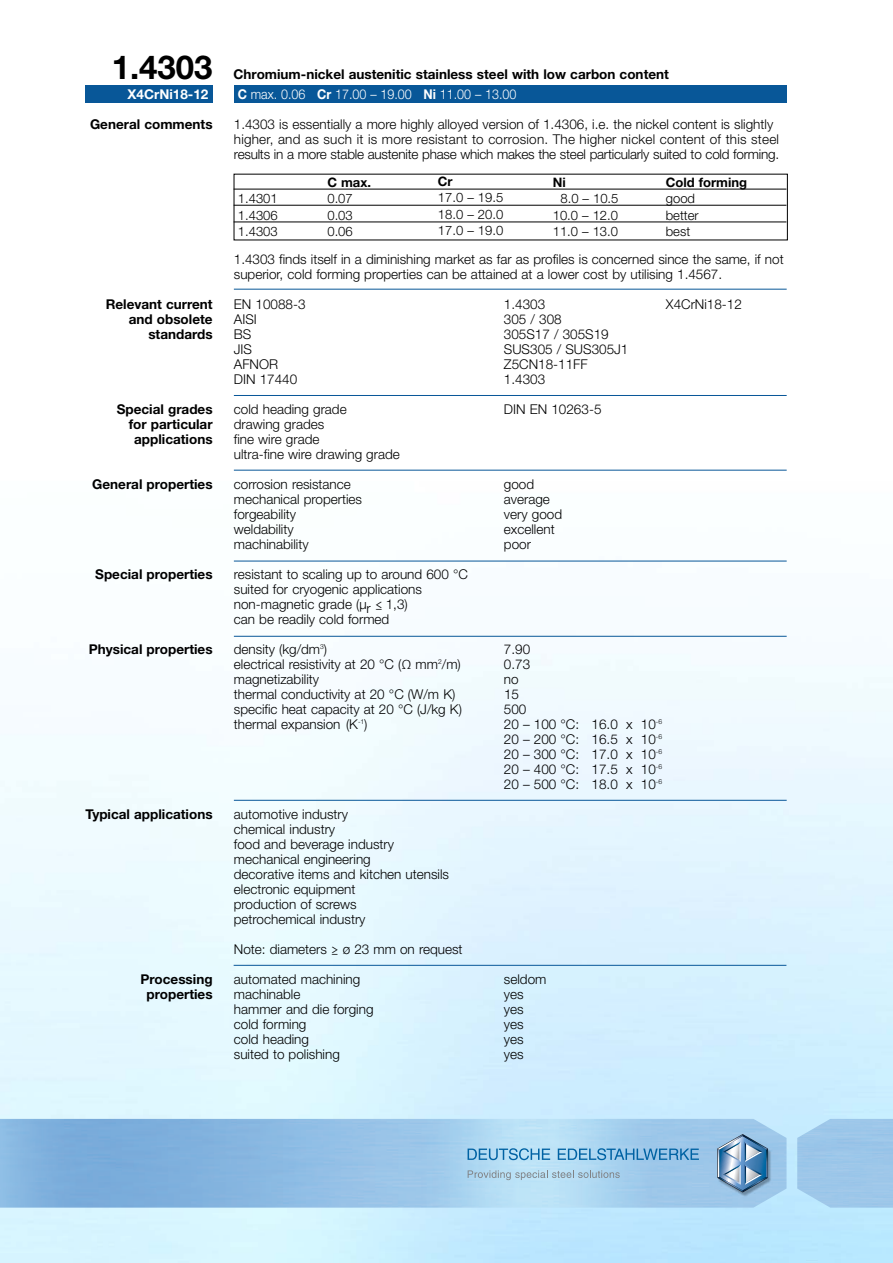
<style>
.page{position:relative;width:893px;height:1263px;background:#fff}
.page>*{position:absolute;margin:0;border:0;box-sizing:border-box;transform-origin:0 0}
.t1{font:700 33px "Helvetica Neue";color:#000}
.t2{font:300 13.5px/15px "Helvetica Neue";color:#000}
.t3{font:700 13.5px/15px "Helvetica Neue";color:#000;text-align:right}
.t4{font:300 13.5px "Helvetica Neue";color:#fff;scale:.93 1}
.t5{font:700 13.5px "Helvetica Neue";color:#fff}
.t6{font:300 13.05px/16.5px "Helvetica Neue";color:#000;text-align:justify}
.t7{font:700 13.05px "Helvetica Neue";color:#000}
.s1{font-weight:700}
.s2{font-family:"The Sans Light Caps";font-weight:400}
</style>
<div class="page">
<img style="left:0;top:173px;width:893px;height:1090px">
<img style="left:797px;top:1119px;width:96px;height:88px">
<img style="left:0;top:1119px;width:786px;height:88px">
<svg style="left:717px;top:1134px;width:51px;height:58px;background:#7ea3c3"></svg>
<svg style="left:468px;top:1170px;width:152px;height:10px;background:#a9c8db"></svg>
<svg style="left:468px;top:1148px;width:82px;height:12px"></svg>
<svg style="left:558px;top:1148px;width:141px;height:12px;background:#6ca9d3"></svg>
<div style="left:234px;top:86px;width:553px;height:17px;background:#085798"></div>
<div style="left:85px;top:86px;width:128px;height:17px;background:#085798"></div>
<hr style="left:234px;top:470px;width:553px;height:1px;background:#085798">
<hr style="left:234px;top:395px;width:553px;height:1px;background:#085798">
<hr style="left:234px;top:289px;width:553px;height:1px;background:#085798">
<hr style="left:234px;top:561px;width:553px;height:1px;background:#085798">
<hr style="left:234px;top:965px;width:552px;height:1px;background:#085798">
<hr style="left:234px;top:636px;width:553px;height:1px;background:#085798">
<hr style="left:234px;top:800px;width:553px;height:1px;background:#085798">
<div style="left:234px;top:174px;width:553px;height:66px;background:#fff"></div>
<hr style="left:234px;top:189px;width:552px;height:1px;background:#000">
<hr style="left:234px;top:205px;width:552px;height:1px;background:#000">
<hr style="left:234px;top:222px;width:552px;height:1px;background:#000">
<h1 class="t1" style="left:112px;top:55px;width:102px">1.4303</h1>
<p class="t5" style="left:128px;top:89px;width:82px">X4CrNi18-12</p>
<p class="t3" style="left:90px;top:118px;width:124px">General comments</p>
<p class="t3" style="left:106px;top:298px;width:108px">Relevant current and obsolete standards</p>
<p class="t3" style="left:117px;top:403px;width:97px">Special grades for particular applications</p>
<p class="t3" style="left:92px;top:478px;width:122px">General properties</p>
<p class="t3" style="left:95px;top:568px;width:119px">Special properties</p>
<p class="t3" style="left:89px;top:643px;width:125px">Physical properties</p>
<p class="t3" style="left:85px;top:808px;width:129px">Typical applications</p>
<p class="t3" style="left:141px;top:973px;width:73px;text-align:center">Processing properties</p>
<p class="t3" style="left:234px;top:67px;width:437px">Chromium-nickel austenitic stainless steel with low carbon content</p>
<p class="t4" style="left:238px;top:89px;width:301px"><span class="s1">C</span> max. 0.06 <span class="s1">Cr</span> 17.00 – 19.00 <span class="s1">Ni</span> 11.00 – 13.00</p>
<p class="t2" style="left:234px;top:118px;width:547px">1.4303 is essentially a more highly alloyed version of 1.4306, i.e. the nickel content is slightly higher, and as such it is more resistant to corrosion. The higher nickel content of this steel results in a more stable austenite phase which makes the steel particularly suited to cold forming.</p>
<p class="t6" style="left:238px;top:192px;width:41px">1.4301<br>1.4306<br>1.4303</p>
<p class="t7" style="left:327px;top:177px;width:45px">C max.</p>
<p class="t6" style="left:327px;top:192px;width:27px">0.07<br>0.03<br>0.06</p>
<p class="t7" style="left:438px;top:177px;width:16px">Cr</p>
<p class="t6" style="left:438px;top:191px;width:67px">17.0 – 19.5<br>18.0 – 20.0<br>17.0 – 19.0</p>
<p class="t7" style="left:553px;top:177px;width:15px">Ni</p>
<p class="t6" style="left:553px;top:192px;width:67px;text-align:center">8.0 – 10.5<br>10.0 – 12.0<br>11.0 – 13.0</p>
<p class="t7" style="left:666px;top:177px;width:83px">Cold forming</p>
<p class="t6" style="left:666px;top:192px;width:34px;text-align:left">good better best</p>
<p class="t2" style="left:234px;top:253px;width:551px">1.4303 finds itself in a diminishing market as far as profiles is concerned since the same, if not superior, cold forming properties can be attained at a lower cost by utilising 1.4567.</p>
<p class="t2" style="left:234px;top:298px;width:73px">EN 10088-3</p>
<p class="t2" style="left:504px;top:298px;width:43px">1.4303</p>
<p class="t2" style="left:666px;top:298px;width:78px">X4CrNi18-12</p>
<p class="t2" style="left:234px;top:313px;width:25px">AISI</p>
<p class="t2" style="left:504px;top:313px;width:59px">305 / 308</p>
<p class="t2" style="left:234px;top:328px;width:19px">BS</p>
<p class="t2" style="left:504px;top:328px;width:106px">305S17 / 305S19</p>
<p class="t2" style="left:234px;top:343px;width:20px">JIS</p>
<p class="t2" style="left:504px;top:343px;width:126px">SUS305 / SUS305J1</p>
<p class="t2" style="left:234px;top:358px;width:46px">AFNOR</p>
<p class="t2" style="left:504px;top:358px;width:85px">Z5CN18-11FF</p>
<p class="t2" style="left:234px;top:373px;width:65px">DIN 17440</p>
<p class="t2" style="left:504px;top:373px;width:43px">1.4303</p>
<p class="t2" style="left:234px;top:403px;width:114px">cold heading grade</p>
<p class="t2" style="left:504px;top:403px;width:99px">DIN EN 10263-5</p>
<p class="t2" style="left:234px;top:418px;width:167px">drawing grades<br>fine wire grade<br>ultra-fine wire drawing grade</p>
<p class="t2" style="left:234px;top:478px;width:118px">corrosion resistance</p>
<p class="t2" style="left:504px;top:478px;width:32px">good</p>
<p class="t2" style="left:234px;top:493px;width:130px">mechanical properties</p>
<p class="t2" style="left:504px;top:493px;width:48px">average</p>
<p class="t2" style="left:234px;top:508px;width:64px">forgeability</p>
<p class="t2" style="left:504px;top:508px;width:60px">very good</p>
<p class="t2" style="left:234px;top:523px;width:61px">weldability</p>
<p class="t2" style="left:504px;top:523px;width:52px">excellent</p>
<p class="t2" style="left:234px;top:538px;width:76px">machinability</p>
<p class="t2" style="left:504px;top:538px;width:29px">poor</p>
<p class="t2" style="left:234px;top:568px;width:236px">resistant to scaling up to around 600 °C suited for cryogenic applications non-magnetic grade (µr <span class="s2">≤</span> 1,3)<br>can be readily cold formed</p>
<p class="t2" style="left:234px;top:643px;width:95px">density (kg/dm<sup>3</sup>)</p>
<p class="t2" style="left:504px;top:643px;width:28px">7.90</p>
<p class="t2" style="left:234px;top:658px;width:228px">electrical resistivity at 20 °C (<span class="s2">Ω</span> mm<sup>2</sup>/m)</p>
<p class="t2" style="left:504px;top:658px;width:28px">0.73</p>
<p class="t2" style="left:234px;top:673px;width:87px">magnetizability</p>
<p class="t2" style="left:504px;top:673px;width:16px">no</p>
<p class="t2" style="left:234px;top:688px;width:223px">thermal conductivity at 20 °C (W/m K)</p>
<p class="t2" style="left:504px;top:688px;width:17px">15</p>
<p class="t2" style="left:234px;top:703px;width:230px">specific heat capacity at 20 °C (J/kg K)</p>
<p class="t2" style="left:504px;top:703px;width:24px">500</p>
<p class="t2" style="left:234px;top:718px;width:135px">thermal expansion (K<sup>-1</sup>)</p>
<p class="t2" style="left:504px;top:718px;width:160px;text-align:justify">20 – 100 °C: 16.0 x 10<sup>-6<br></sup>20 – 200 °C: 16.5 x 10<sup>-6<br></sup>20 – 300 °C: 17.0 x 10<sup>-6<br></sup>20 – 400 °C: 17.5 x 10<sup>-6<br></sup>20 – 500 °C: 18.0 x 10<sup>-6</sup></p>
<p class="t2" style="left:234px;top:808px;width:217px">automotive industry<br>chemical industry<br>food and beverage industry mechanical engineering<br>decorative items and kitchen utensils electronic equipment<br>production of screws<br>petrochemical industry</p>
<p class="t2" style="left:234px;top:943px;width:230px">Note: diameters <span class="s2">≥</span> ø 23 mm on request</p>
<p class="t2" style="left:234px;top:973px;width:128px">automated machining</p>
<p class="t2" style="left:504px;top:973px;width:44px">seldom</p>
<p class="t2" style="left:234px;top:988px;width:68px">machinable</p>
<p class="t2" style="left:504px;top:988px;width:21px">yes</p>
<p class="t2" style="left:234px;top:1003px;width:141px">hammer and die forging</p>
<p class="t2" style="left:504px;top:1003px;width:21px">yes</p>
<p class="t2" style="left:234px;top:1018px;width:74px">cold forming</p>
<p class="t2" style="left:504px;top:1018px;width:21px">yes</p>
<p class="t2" style="left:234px;top:1033px;width:77px">cold heading</p>
<p class="t2" style="left:504px;top:1033px;width:21px">yes</p>
<p class="t2" style="left:234px;top:1048px;width:108px">suited to polishing</p>
<p class="t2" style="left:504px;top:1048px;width:21px">yes</p>
</div>
